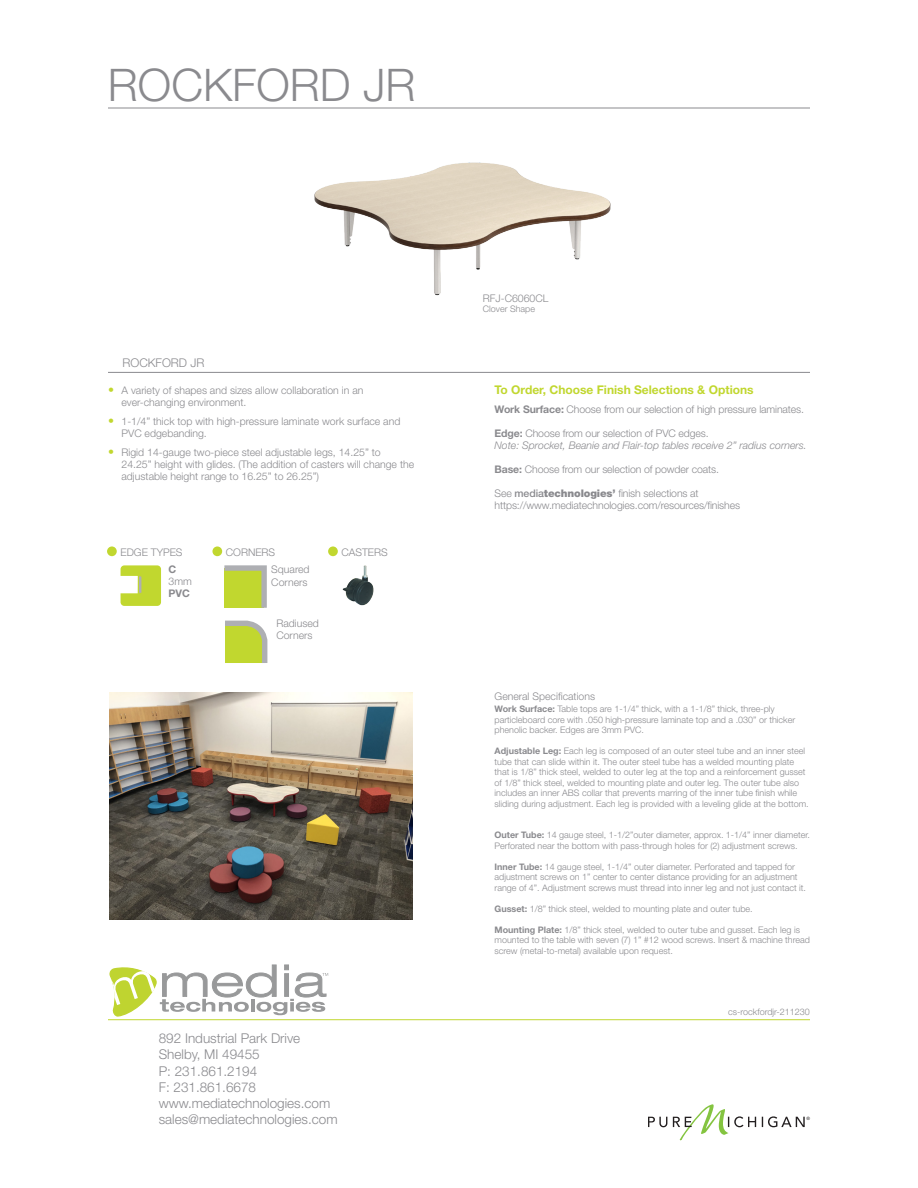
<style>
.page{position:relative;width:918px;height:1188px;background:#fff}
.page>*{position:absolute;margin:0;border:0;box-sizing:border-box;transform-origin:0 0}
.t1{font:300 45px "Helvetica Neue LT Std";color:#8a8a8e}
.t2{font:300 13.5px/16.2px "Helvetica Neue LT Std";color:#8a8a8e}
.Product_Description{font:700 12px "Helvetica Neue LT Std";color:#c1d72f}
.t3{font:300 12px "Helvetica Neue LT Std";color:#8a8a8e}
.Product_Description-2{font:300 10.5px/12px "Helvetica Neue LT Std";color:#8a8a8e}
.Product_Description-3{font:italic 300 10.5px "Helvetica Neue LT Std";color:#8a8a8e}
.Part___Labels{font:300 10.5px "Helvetica Neue LT Std";color:#8a8a8e}
.Features_header{font:300 10.5px "Helvetica Neue LT Std";letter-spacing:-.01em;color:#8a8a8e}
.Part___Labels-2{font:700 10.5px "Helvetica Neue LT Std";color:#8a8a8e}
.t4{font:300 9px/10.5px "Helvetica Neue LT Std";color:#8a8a8e}
.t5{font:4.5px "Helvetica Neue";color:#231f20}
.s1{font-size:12px;color:#c1d72f}
.s2{font-weight:700}
.s3{font-weight:500}
.s4{font-weight:900}
</style>
<div class="page">
<svg style="left:109px;top:964px;width:219px;height:53px"></svg>
<hr style="left:108px;top:108px;width:702px;height:1px;background:#8a8a8e">
<svg style="left:648px;top:1104px;width:157px;height:36px"></svg>
<hr style="left:108px;top:1019px;width:702px;height:1px;background:#c1d72f">
<svg style="left:225px;top:621px;width:43px;height:42px;background:#c1d158"></svg>
<div style="left:212px;top:546px;width:10px;height:10px;background:#c1d72f;border-radius:50%"></div>
<div style="left:328px;top:546px;width:10px;height:10px;background:#c1d72f;border-radius:50%"></div>
<svg style="left:121px;top:565px;width:40px;height:41px"></svg>
<div style="left:107px;top:546px;width:10px;height:10px;background:#c1d72f;border-radius:50%"></div>
<img style="left:342px;top:565px;width:32px;height:41px">
<svg style="left:225px;top:565px;width:42px;height:43px;background:#bdce50"></svg>
<img style="left:314px;top:162px;width:297px;height:134px">
<hr style="left:108px;top:372px;width:702px;height:1px;background:#8a8a8e">
<img style="left:109px;top:692px;width:303px;height:228px">
<p class="t1" style="left:108px;top:58px;width:309px">ROCKFORD JR</p>
<p class="t3" style="left:123px;top:355px;width:84px">ROCKFORD JR</p>
<p class="Product_Description-2" style="left:122px;top:384px;width:243px;text-indent:-14px"><span class="s1">•</span> A variety of shapes and sizes allow collaboration in an ever-changing environment.</p>
<p class="Product_Description-2" style="left:122px;top:415px;width:280px;text-indent:-14px"><span class="s1">•</span> 1-1/4” thick top with high-pressure laminate work surface and<br>PVC edgebanding.</p>
<p class="Product_Description-2" style="left:122px;top:446px;width:294px;text-indent:-14px"><span class="s1">•</span> Rigid 14-gauge two-piece steel adjustable legs, 14.25” to<br>24.25” height with glides. (The addition of casters will change the adjustable height range to 16.25” to 26.25”)</p>
<p class="Part___Labels" style="left:121px;top:546px;width:64px">EDGE TYPES</p>
<p class="Part___Labels-2" style="left:169px;top:563px;width:9px">C</p>
<p class="Part___Labels" style="left:169px;top:575px;width:25px">3mm</p>
<p class="Part___Labels-2" style="left:169px;top:587px;width:23px">PVC</p>
<p class="Part___Labels" style="left:226px;top:546px;width:51px">CORNERS</p>
<p class="Part___Labels" style="left:341px;top:546px;width:48px">CASTERS</p>
<p class="Part___Labels" style="left:271px;top:563px;width:40px">Squared</p>
<p class="Part___Labels" style="left:271px;top:575px;width:38px">Corners</p>
<p class="Part___Labels" style="left:276px;top:617px;width:44px">Radiused</p>
<p class="Part___Labels" style="left:276px;top:629px;width:38px">Corners</p>
<h2 class="t2" style="left:159px;top:1030px;width:180px">892 Industrial Park Drive<br>Shelby, MI 49455<br>P: 231.861.2194<br>F: 231.861.6678 www.mediatechnologies.com sales@mediatechnologies.com</h2>
<p class="Product_Description-2" style="left:483px;top:292px;width:67px">RFJ-C6060CL</p>
<p class="t4" style="left:483px;top:304px;width:54px">Clover Shape</p>
<p class="Product_Description" style="left:495px;top:382px;width:261px">To Order, Choose Finish Selections &amp; Options</p>
<p class="Product_Description-2" style="left:495px;top:403px;width:311px"><span class="s2">Work Surface:</span> Choose from our selection of high pressure laminates.</p>
<p class="Product_Description-2" style="left:495px;top:427px;width:216px"><span class="s2">Edge:</span> Choose from our selection of PVC edges.</p>
<p class="Product_Description-3" style="left:495px;top:439px;width:314px">Note: Sprocket, Beanie and Flair-top tables receive 2” radius corners.</p>
<p class="Product_Description-2" style="left:495px;top:463px;width:226px"><span class="s2">Base:</span> Choose from our selection of powder coats.</p>
<p class="Product_Description-2" style="left:495px;top:487px;width:206px">See <span class="s3">media</span><span class="s4">technologies’</span> finish selections at</p>
<p class="Features_header" style="left:495px;top:499px;width:247px">https://www.mediatechnologies.com/resources/finishes</p>
<p class="Product_Description-2" style="left:495px;top:690px;width:102px">General Specifications</p>
<p class="t4" style="left:495px;top:704px;width:282px"><span class="s2">Work Surface:</span> Table tops are 1-1/4” thick, with a 1-1/8” thick, three-ply</p>
<p class="t4" style="left:495px;top:714px;width:302px">particleboard core with .050 high-pressure laminate top and a .030” or thicker phenolic backer. Edges are 3mm PVC.</p>
<p class="t4" style="left:495px;top:746px;width:312px"><span class="s2">Adjustable Leg:</span> Each leg is composed of an outer steel tube and an inner steel tube that can slide within it. The outer steel tube has a welded mounting plate that is 1/8” thick steel, welded to outer leg at the top and a reinforcement gusset of 1/8” thick steel, welded to mounting plate and outer leg. The outer tube also includes an inner ABS collar that prevents marring of the inner tube finish while</p>
<p class="t4" style="left:495px;top:798px;width:316px">sliding during adjustment. Each leg is provided with a leveling glide at the bottom.</p>
<p class="t4" style="left:495px;top:830px;width:317px"><span class="s2">Outer Tube:</span> 14 gauge steel, 1-1/2”outer diameter, approx. 1-1/4” inner diameter.<br>Perforated near the bottom with pass-through holes for (2) adjustment screws.</p>
<p class="t4" style="left:495px;top:861px;width:313px"><span class="s2">Inner Tube:</span> 14 gauge steel, 1-1/4” outer diameter. Perforated and tapped for adjustment screws on 1” center to center distance providing for an adjustment range of 4”. Adjustment screws must thread into inner leg and not just contact it.</p>
<p class="t4" style="left:495px;top:903px;width:260px"><span class="s2">Gusset:</span> 1/8” thick steel, welded to mounting plate and outer tube.</p>
<p class="t4" style="left:495px;top:924px;width:317px"><span class="s2">Mounting Plate:</span> 1/8” thick steel, welded to outer tube and gusset. Each leg is mounted to the table with seven (7) 1” #12 wood screws. Insert &amp; machine thread screw (metal-to-metal) available upon request.</p>
<p class="t4" style="left:728px;top:1007px;width:83px">cs-rockfordjr-211230</p>
<p class="t5" style="left:806px;top:1116px;width:5px">®</p>
</div>
